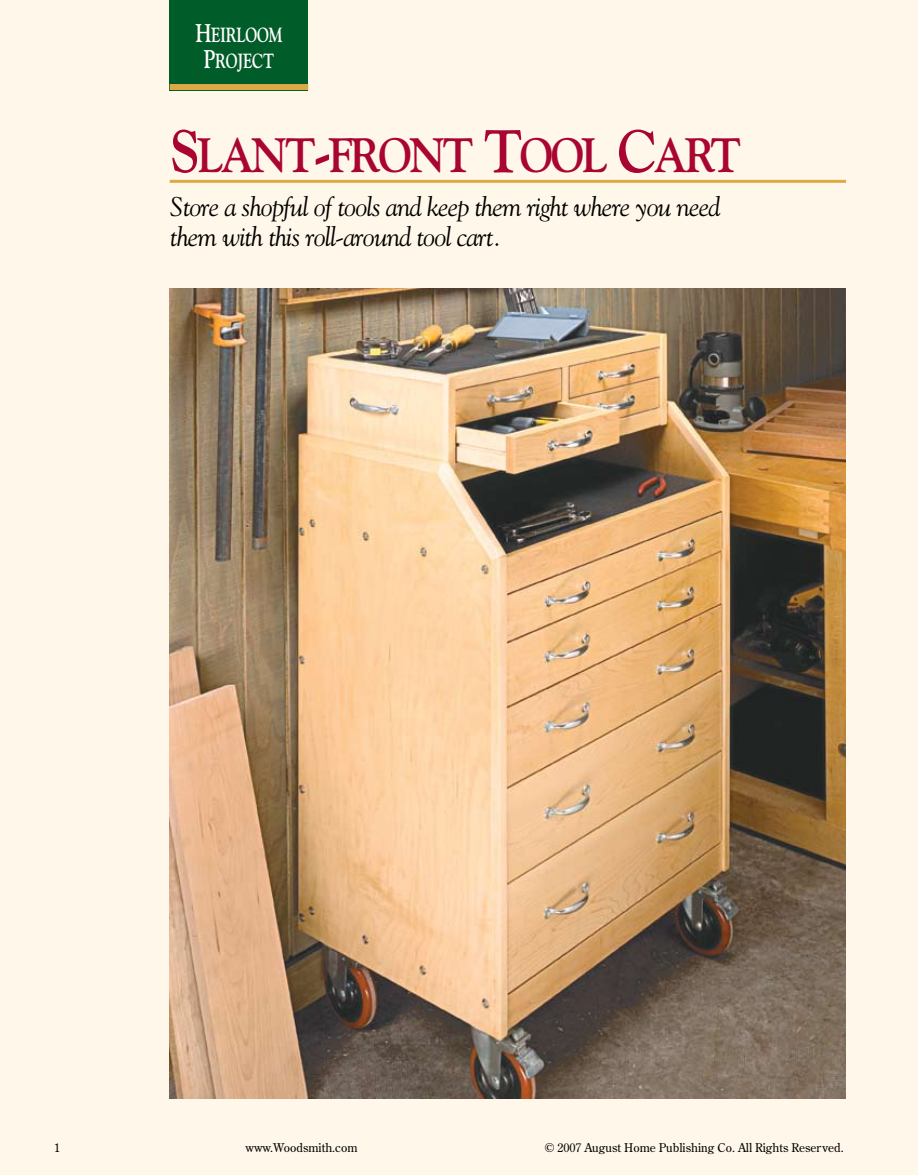
<style>
.page{position:relative;width:918px;height:1175px;background:#fff}
.page>*{position:absolute;margin:0;border:0;box-sizing:border-box;transform-origin:0 0}
.t1{font:700 48px "Goudy";letter-spacing:-.065em;color:#a90533;scale:.9 1}
.t2{font:italic 27px/30px "Goudy";letter-spacing:-.03em;color:#000}
.t3{font:700 20.4px/25.5px "Goudy";letter-spacing:-.02em;color:#fff;text-align:center;scale:.75 1}
.t4{font:12px "Century Old Style";color:#000}
.s1{font-size:25.5px}
.s2{font-size:60px}
</style>
<div class="page">
<div style="left:0;top:0;width:918px;height:1174px;background:#fff7e9"></div>
<div style="left:170px;top:0;width:138px;height:90px;background:#005c28"></div>
<div style="left:170px;top:84px;width:138px;height:6px;background:#dcaa44"></div>
<hr style="left:170px;top:180px;width:676px;height:3px;background:#dcaa44">
<img style="left:170px;top:288px;width:676px;height:810px">
<p class="t3" style="left:195px;top:22px;width:118px"><span class="s1">H</span>EIRLOOM<br><span class="s1">P</span>ROJECT</p>
<h1 class="t1" style="left:170px;top:126px;width:637px"><span class="s2">S</span>LANT<span class="s2">-</span>FRONT <span class="s2">T</span>OOL <span class="s2">C</span>ART</h1>
<p class="t2" style="left:170px;top:191px;width:552px">Store a shopful of tools and keep them right where you need them with this roll-around tool cart.</p>
<p class="t4" style="left:54px;top:1140px;width:7px">1</p>
<p class="t4" style="left:246px;top:1140px;width:113px">www.Woodsmith.com</p>
<p class="t4" style="left:545px;top:1140px;width:300px">© 2007 August Home Publishing Co. All Rights Reserved.</p>
</div>
